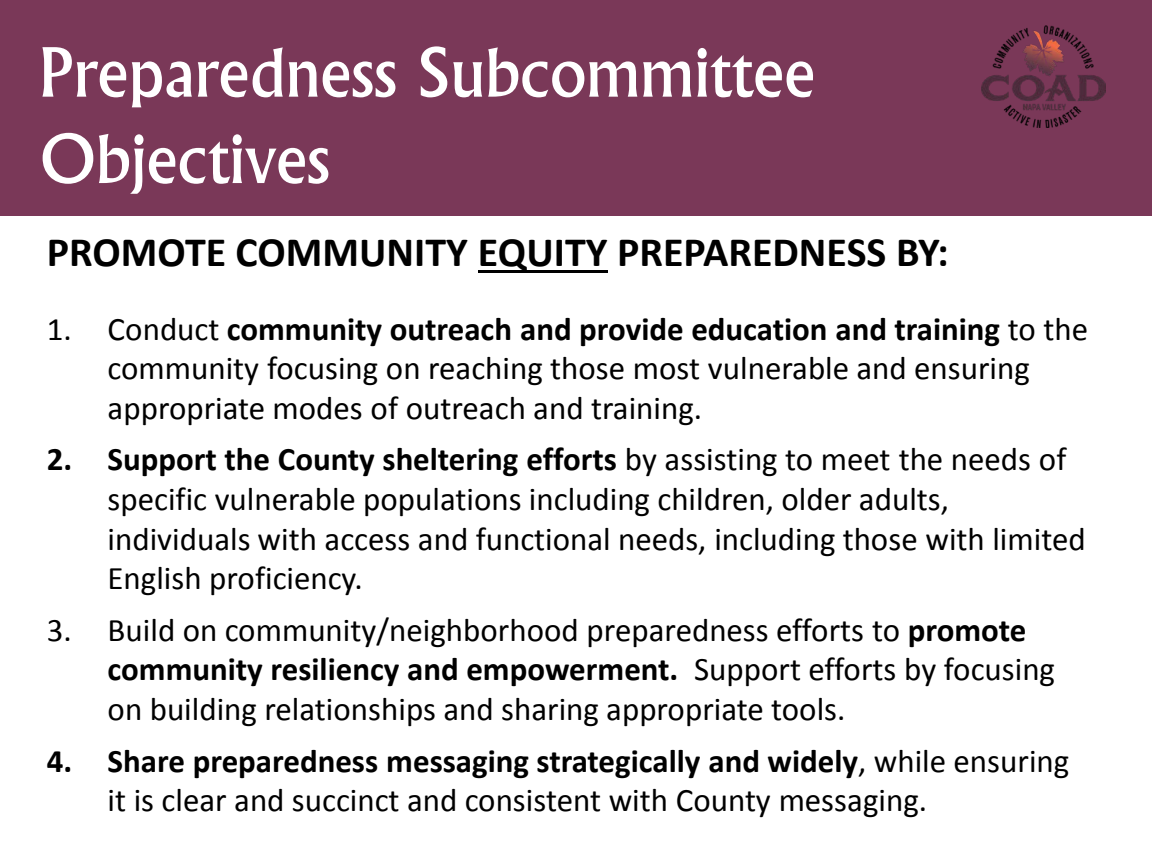
<style>
.page{position:relative;width:1152px;height:864px;background:#fff}
.page>*{position:absolute;margin:0;border:0;box-sizing:border-box;transform-origin:0 0}
.t1{font:72px "Narkisim";color:#fff}
.t2{font:700 42px "Calibri";color:#000}
.t3{font:33px/39.6px "Calibri";color:#000}
.s1{font-weight:700}
</style>
<div class="page">
<div style="left:0;top:0;width:1152px;height:216px;background:#7a3858"></div>
<img style="left:981px;top:26px;width:125px;height:101px">
<hr style="left:478px;top:271px;width:130px;height:2px;background:#000">
<p class="t1" style="left:40px;top:33px;width:777px">Preparedness Subcommittee</p>
<p class="t1" style="left:40px;top:119px;width:292px">Objectives</p>
<p class="t2" style="left:47px;top:222px;width:904px">PROMOTE COMMUNITY EQUITY PREPAREDNESS BY:</p>
<p class="t3" style="left:108px;top:308px;width:982px;text-indent:-61px">1. Conduct <span class="s1">community outreach and provide education and training</span> to the community focusing on reaching those most vulnerable and ensuring appropriate modes of outreach and training.</p>
<p class="t3" style="left:108px;top:439px;width:980px;text-indent:-61px"><span class="s1">2. Support the County sheltering efforts</span> by assisting to meet the needs of specific vulnerable populations including children, older adults, individuals with access and functional needs, including those with limited English proficiency.</p>
<p class="t3" style="left:108px;top:609px;width:949px;text-indent:-61px">3. Build on community/neighborhood preparedness efforts to <span class="s1">promote community resiliency and empowerment.</span> Support efforts by focusing on building relationships and sharing appropriate tools.</p>
<p class="t3" style="left:108px;top:740px;width:963px;text-indent:-61px"><span class="s1">4. Share preparedness messaging strategically and widely</span>, while ensuring it is clear and succinct and consistent with County messaging.</p>
</div>
